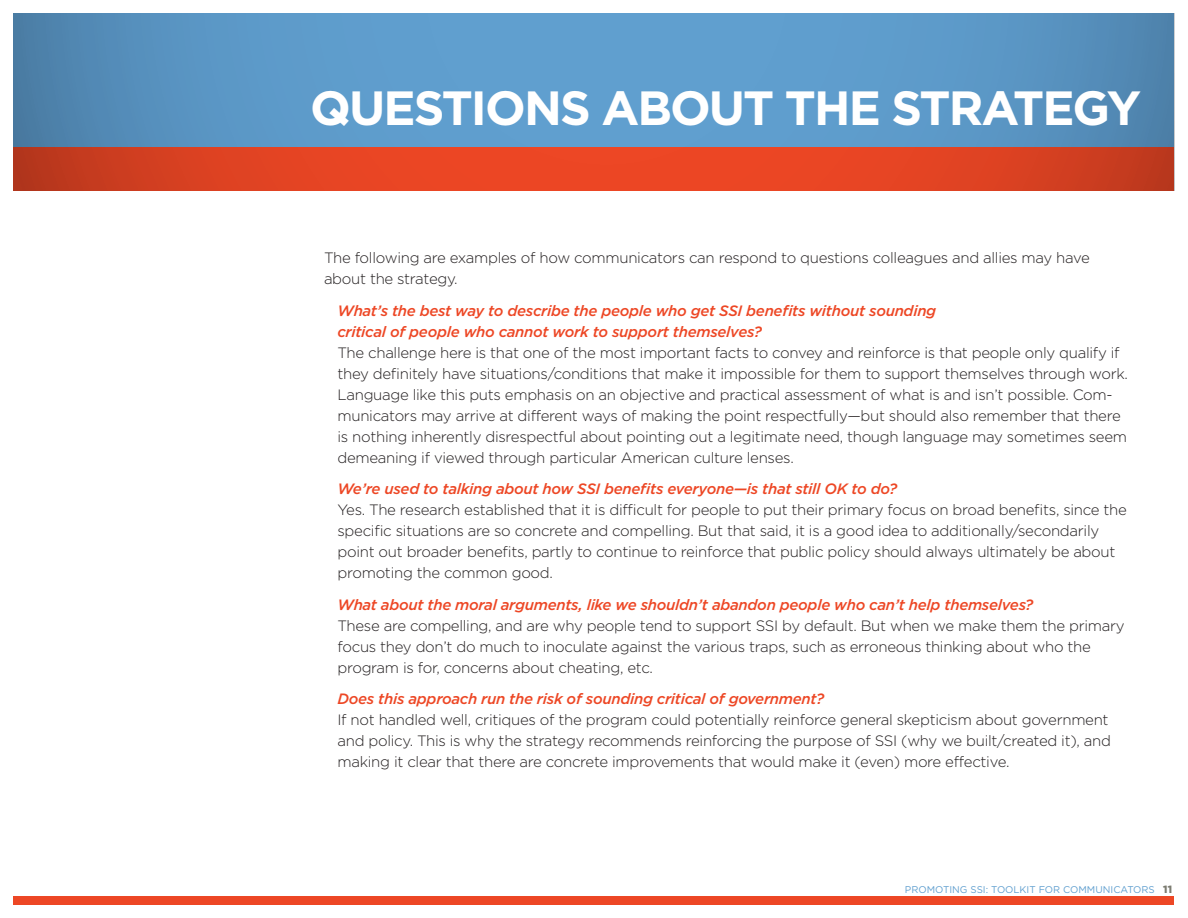
<style>
.page{position:relative;width:1188px;height:918px;background:#fff}
.page>*{position:absolute;margin:0;border:0;box-sizing:border-box;transform-origin:0 0}
.t1{font:700 48px "Gotham";letter-spacing:-.04em;color:#fff}
.SUB{font:300 15px/21px "Gotham";letter-spacing:-.02em;color:#231f20}
.t2{font:9.75px "Gotham";color:#609fcf}
.s1{font-weight:500;font-style:italic;color:#ed4725}
.s2{font-weight:900;font-size:10.5px;color:#7c7c71}
</style>
<div class="page">
<div style="left:14px;top:896px;width:1160px;height:8px;background:#ed4725"></div>
<svg style="left:14px;top:14px;width:1160px;height:177px;background:#7b829d"></svg>
<p class="t1" style="left:310px;top:80px;width:833px">QUESTIONS ABOUT THE STRATEGY</p>
<p class="SUB" style="left:324px;top:247px;width:767px">The following are examples of how communicators can respond to questions colleagues and allies may have about the strategy.</p>
<p class="SUB" style="left:338px;top:300px;width:792px"><span class="s1">What’s the best way to describe the people who get SSI benefits without sounding<br>critical of people who cannot work to support themselves?<br></span>The challenge here is that one of the most important facts to convey and reinforce is that people only qualify if they definitely have situations/conditions that make it impossible for them to support themselves through work.<br>Language like this puts emphasis on an objective and practical assessment of what is and isn’t possible. Com&shy;municators may arrive at different ways of making the point respectfully—but should also remember that there is nothing inherently disrespectful about pointing out a legitimate need, though language may sometimes seem demeaning if viewed through particular American culture lenses.</p>
<p class="SUB" style="left:338px;top:478px;width:791px"><span class="s1">We’re used to talking about how SSI benefits everyone—is that still OK to do?<br></span>Yes. The research established that it is difficult for people to put their primary focus on broad benefits, since the specific situations are so concrete and compelling. But that said, it is a good idea to additionally/secondarily point out broader benefits, partly to continue to reinforce that public policy should always ultimately be about promoting the common good.</p>
<p class="SUB" style="left:338px;top:594px;width:789px"><span class="s1">What about the moral arguments, like we shouldn’t abandon people who can’t help themselves?<br></span>These are compelling, and are why people tend to support SSI by default. But when we make them the primary focus they don’t do much to inoculate against the various traps, such as erroneous thinking about who the program is for, concerns about cheating, etc.</p>
<p class="SUB" style="left:338px;top:688px;width:775px"><span class="s1">Does this approach run the risk of sounding critical of government?<br></span>If not handled well, critiques of the program could potentially reinforce general skepticism about government and policy. This is why the strategy recommends reinforcing the purpose of SSI (why we built/created it), and making it clear that there are concrete improvements that would make it (even) more effective.</p>
<p class="t2" style="left:905px;top:884px;width:269px">PROMOTING SSI: TOOLKIT FOR COMMUNICATORS <span class="s2">11</span></p>
</div>
